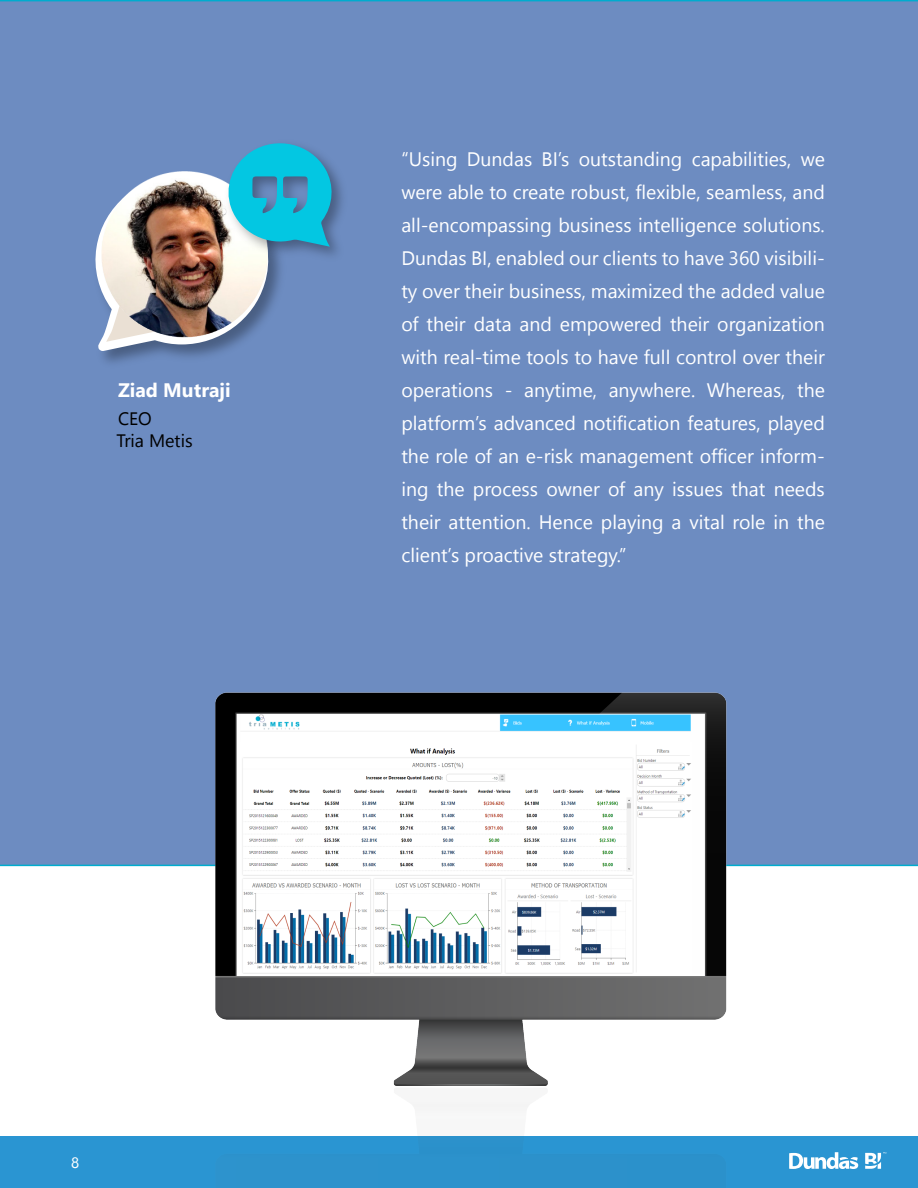
<style>
.page{position:relative;width:918px;height:1188px;background:#fff}
.page>*{position:absolute;margin:0;border:0;box-sizing:border-box;transform-origin:0 0}
.t1{font:19.5px/33px "Segoe UI";color:#fff;text-align:justify}
.t2{font:700 19.5px "Segoe UI";color:#fff}
.t3{font:18px "Segoe UI";color:#000}
.t4{font:15px "Segoe UI";color:#fff}
</style>
<div class="page">
<div style="left:0;top:0;width:918px;height:866px;background:#6d8cc1"></div>
<img style="left:89px;top:169px;width:200px;height:203px">
<img style="left:335px;top:136px;width:16px;height:130px">
<img style="left:95px;top:136px;width:240px;height:215px">
<div style="left:0;top:1136px;width:918px;height:52px;background:#2a95d2"></div>
<img style="left:136px;top:661px;width:650px;height:446px">
<svg style="left:789px;top:1152px;width:69px;height:17px"></svg>
<svg style="left:865px;top:1152px;width:21px;height:17px"></svg>
<p class="t2" style="left:118px;top:375px;width:114px">Ziad Mutraji</p>
<p class="t3" style="left:118px;top:405px;width:35px">CEO</p>
<p class="t3" style="left:117px;top:427px;width:78px">Tria Metis</p>
<p class="t1" style="left:401px;top:142px;width:425px">“Using Dundas BI’s outstanding capabilities, we were able to create robust, flexible, seamless, and all-encompassing business intelligence solutions.<br>Dundas BI, enabled our clients to have 360 visibili&shy;ty over their business, maximized the added value of their data and empowered their organization with real-time tools to have full control over their operations - anytime, anywhere. Whereas, the platform’s advanced notification features, played the role of an e-risk management officer inform&shy;ing the process owner of any issues that needs their attention. Hence playing a vital role in the client’s proactive strategy.”</p>
<p class="t4" style="left:71px;top:1151px;width:10px">8</p>
</div>
